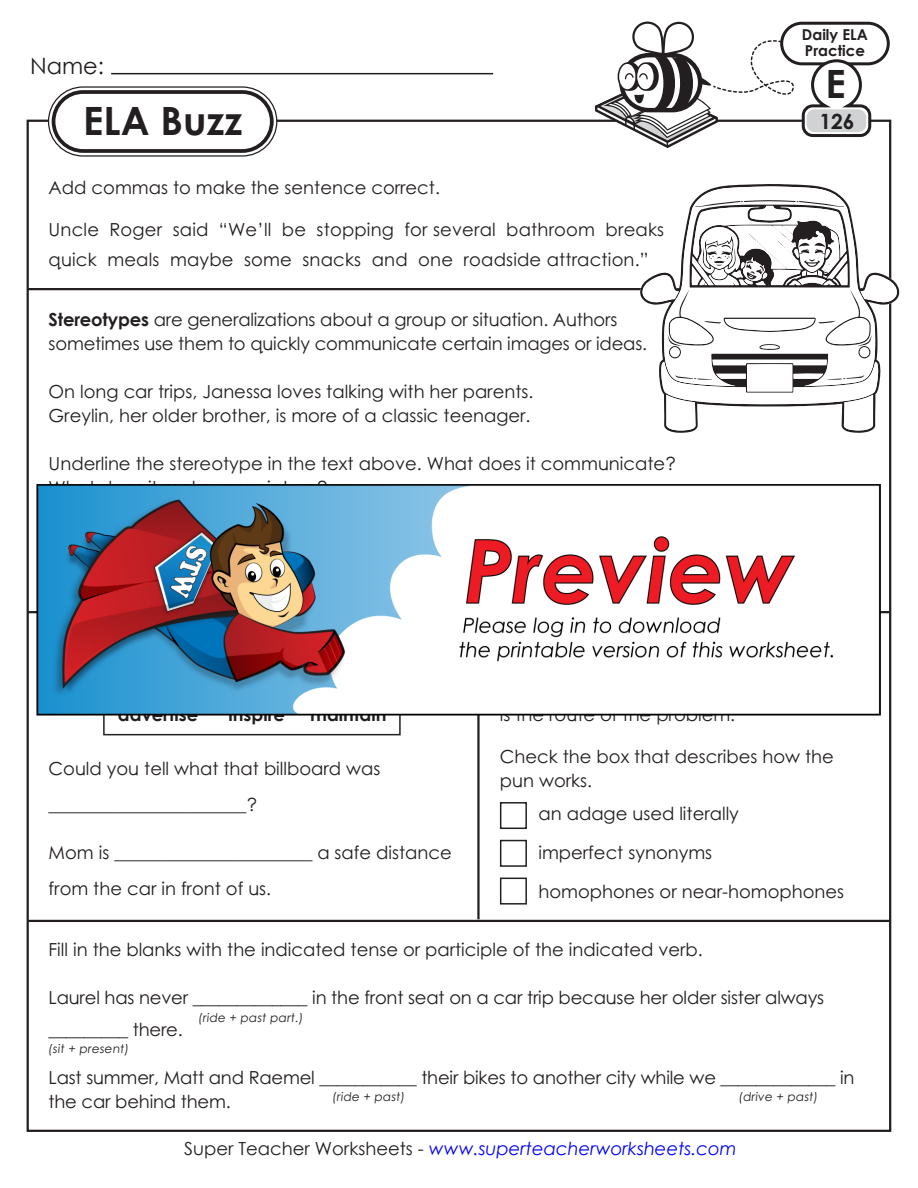
<style>
.page{position:relative;width:918px;height:1188px;background:#fff}
.page>*{position:absolute;margin:0;border:0;box-sizing:border-box;transform-origin:0 0}
.t1{font:700 39px "Century Gothic 2";color:#231f20}
.t2{font:22.5px "Century Gothic 2";color:#231f20}
.t3{font:700 21px "Century Gothic 2";color:#231f20}
.t4{font:18px/24px "Century STW4";color:#231f20}
.t5{font:italic 18px "Century Gothic 2";color:#00f}
.t6{font:700 18px "Century STW4";color:#231f20}
.t7{font:700 15px/15.8px "Century Gothic 2";color:#231f20}
.t8{font:12px "Century STW4";color:#231f20}
.s1{font-weight:700}
.s2{font-style:normal;color:#231f20}
</style>
<div class="page">
<div style="left:500px;top:840px;width:27px;height:27px;border:2px solid #231f20"></div>
<div style="left:500px;top:878px;width:27px;height:27px;border:2px solid #231f20"></div>
<div style="left:500px;top:802px;width:27px;height:27px;border:2px solid #231f20"></div>
<hr style="left:111px;top:73px;width:382px;height:1px;background:#231f20">
<div style="left:48px;top:87px;width:229px;height:69px;border:8px solid #fff;border-radius:31px"></div>
<div style="left:52px;top:90px;width:222px;height:63px;background:#fff;border-radius:31px"></div>
<div style="left:48px;top:86px;width:229px;height:71px;border:1px solid #231f20;border-radius:34px"></div>
<div style="left:52px;top:90px;width:222px;height:63px;border:4px solid #231f20;border-radius:29px"></div>
<div style="left:780px;top:22px;width:110px;height:43px;border:3px solid #231f20;border-radius:20px"></div>
<svg style="left:595px;top:22px;width:278px;height:126px"></svg>
<hr style="left:28px;top:611px;width:862px;height:2px;background:#231f20">
<hr style="left:28px;top:288px;width:863px;height:2px;background:#231f20">
<hr style="left:28px;top:920px;width:862px;height:2px;background:#231f20">
<hr style="left:477px;top:612px;width:3px;height:307px;background:#231f20">
<div style="left:103px;top:696px;width:298px;height:39px;border:2px solid #231f20"></div>
<svg style="left:640px;top:184px;width:260px;height:249px"></svg>
<svg style="left:642px;top:186px;width:256px;height:245px"></svg>
<img style="left:29px;top:484px;width:852px;height:232px">
<p class="t2" style="left:30px;top:50px;width:75px">Name:</p>
<p class="t1" style="left:83px;top:92px;width:161px">ELA Buzz</p>
<p class="t4" style="left:49px;top:175px;width:393px">Add commas to make the sentence correct.</p>
<p class="t4" style="left:49px;top:214px;width:617px;line-height:30px">Uncle Roger said “We’ll be stopping for several bathroom breaks quick meals maybe some snacks and one roadside attraction.”</p>
<p class="t4" style="left:49px;top:308px;width:600px"><span class="s1">Stereotypes</span> are generalizations about a group or situation. Authors sometimes use them to quickly communicate certain images or ideas.</p>
<p class="t4" style="left:49px;top:380px;width:486px">On long car trips, Janessa loves talking with her parents.<br>Greylin, her older brother, is more of a classic teenager.</p>
<p class="t4" style="left:49px;top:452px;width:629px">Underline the stereotype in the text above. What does it communicate?</p>
<p class="t7" style="left:802px;top:26px;width:67px">Daily ELA<br>Practice</p>
<p class="t1" style="left:825px;top:54px;width:22px">E</p>
<p class="t3" style="left:819px;top:105px;width:37px">126</p>
<p class="t6" style="left:118px;top:701px;width:82px">advertise</p>
<p class="t6" style="left:228px;top:701px;width:58px">inspire</p>
<p class="t6" style="left:310px;top:701px;width:78px">maintain</p>
<p class="t4" style="left:49px;top:750px;width:333px;line-height:36px">Could you tell what that billboard was ______________________?</p>
<p class="t4" style="left:49px;top:834px;width:405px;line-height:36px">Mom is ______________________ a safe distance from the car in front of us.</p>
<p class="t4" style="left:500px;top:702px;width:246px">is the route of the problem.”</p>
<p class="t4" style="left:500px;top:744px;width:336px">Check the box that describes how the pun works.</p>
<p class="t4" style="left:538px;top:801px;width:202px">an adage used literally</p>
<p class="t4" style="left:538px;top:840px;width:175px">imperfect synonyms</p>
<p class="t4" style="left:538px;top:879px;width:307px">homophones or near-homophones</p>
<p class="t4" style="left:49px;top:938px;width:656px">Fill in the blanks with the indicated tense or participle of the indicated verb.</p>
<p class="t4" style="left:49px;top:982px;width:777px;line-height:31.5px">Laurel has never _____________ in the front seat on a car trip because her older sister always _________ there.</p>
<p class="t4" style="left:49px;top:1065px;width:807px">Last summer, Matt and Raemel ___________ their bikes to another city while we _____________ in the car behind them.</p>
<p class="t8" style="left:198px;top:1009px;width:108px">(ride + past part.)</p>
<p class="t8" style="left:48px;top:1041px;width:84px">(sit + present)</p>
<p class="t8" style="left:332px;top:1089px;width:76px">(ride + past)</p>
<p class="t8" style="left:738px;top:1089px;width:83px">(drive + past)</p>
<p class="t5" style="left:184px;top:1136px;width:554px"><span class="s2">Super Teacher Worksheets -</span> www.superteacherworksheets.com</p>
</div>
